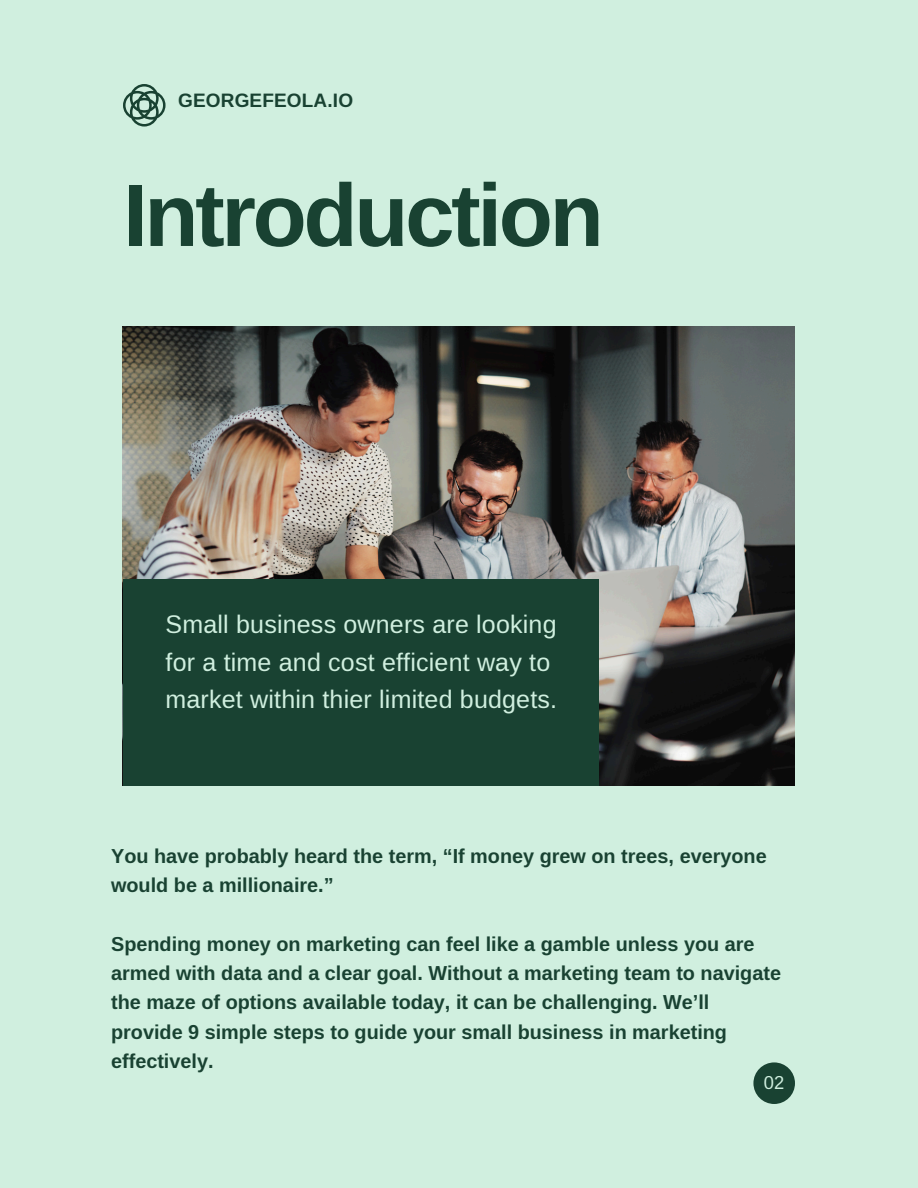
<style>
.page{position:relative;width:918px;height:1188px;background:#d0efdf}
.page>*{position:absolute;margin:0;border:0;box-sizing:border-box;transform-origin:0 0}
.t1{font:700 88.65px "Libra Sans";letter-spacing:-.035em;color:#194232}
.t2{font:25.05px/37px "Libra Sans";letter-spacing:.01em;color:#d0efdf}
.t3{font:700 19.8px/29.2px "Libra Sans";color:#194232}
.t4{font:700 19.05px "Libra Sans";letter-spacing:.005em;color:#194232}
.t5{font:18.3px "Libra Sans";color:#d0efdf}
</style>
<div class="page">
<img style="left:123px;top:327px;width:671px;height:459px">
<svg style="left:123px;top:84px;width:43px;height:43px"></svg>
<div style="left:753px;top:1062px;width:42px;height:42px;background:#194232;border-radius:50%"></div>
<div style="left:123px;top:579px;width:476px;height:207px;background:#194232"></div>
<p class="t4" style="left:178px;top:90px;width:176px">GEORGEFEOLA.IO</p>
<p class="t1" style="left:123px;top:166px;width:482px">Introduction</p>
<p class="t2" style="left:166px;top:606px;width:393px">Small business owners are looking for a time and cost efficient way to market within thier limited budgets.</p>
<p class="t3" style="left:111px;top:842px;width:657px">You have probably heard the term, “If money grew on trees, everyone would be a millionaire.”</p>
<h2 class="t3" style="left:111px;top:929px;width:671px">Spending money on marketing can feel like a gamble unless you are armed with data and a clear goal. Without a marketing team to navigate the maze of options available today, it can be challenging. We’ll provide 9 simple steps to guide your small business in marketing effectively.</h2>
<h3 class="t5" style="left:764px;top:1072px;width:22px">02</h3>
</div>
